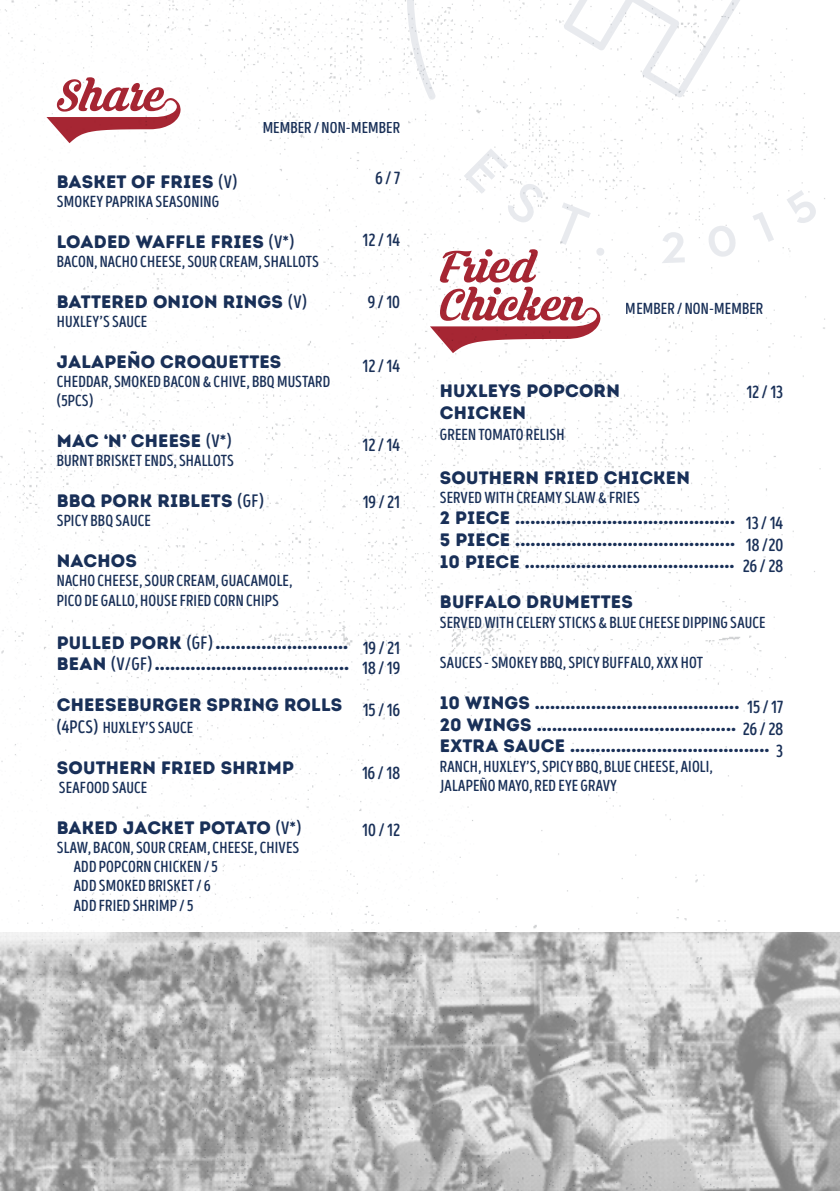
<style>
.page{position:relative;width:840px;height:1191px;background:#fff}
.page>*{position:absolute;margin:0;border:0;box-sizing:border-box;transform-origin:0 0}
.t1{font:60px "Krinkes Regular PERSONALUSE";color:#a62633}
.t2{font:18px/21.6px "Intro Rust Base";letter-spacing:.01em;color:#193058}
.t3{font:18px/22px "Intro Head B Base";color:#193058}
.t4{font:16px/19.2px "Intro Head B Base";letter-spacing:.01em;color:#193058}
.s1{font-family:"Intro Head B Base"}
.s2{font-size:18px}
</style>
<div class="page">
<img style="left:0;top:0;width:839px;height:933px">
<img style="left:0;top:933px;width:839px;height:258px">
<svg style="left:403px;top:0;width:33px;height:100px"></svg>
<svg style="left:463px;top:148px;width:79px;height:76px"></svg>
<svg style="left:560px;top:202px;width:30px;height:43px"></svg>
<svg style="left:595px;top:247px;width:9px;height:9px"></svg>
<svg style="left:661px;top:232px;width:23px;height:31px"></svg>
<svg style="left:706px;top:224px;width:30px;height:34px"></svg>
<svg style="left:752px;top:212px;width:21px;height:30px"></svg>
<svg style="left:786px;top:190px;width:30px;height:34px"></svg>
<svg style="left:563px;top:0;width:197px;height:98px"></svg>
<h1 class="t1" style="left:57px;top:55px;width:250px">Share2</h1>
<p class="t4" style="left:262px;top:119px;width:139px">MEMBER / NON-MEMBER</p>
<p class="t2" style="left:57px;top:171px;width:182px">BASKET OF FRIES <span class="s1">(V)</span></p>
<p class="t4" style="left:57px;top:192px;width:164px">SMOKEY PAPRIKA SEASONING</p>
<p class="t2" style="left:57px;top:231px;width:239px">LOADED WAFFLE FRIES <span class="s1">(V*)</span></p>
<p class="t4" style="left:57px;top:252px;width:263px">BACON, NACHO CHEESE, SOUR CREAM, SHALLOTS</p>
<p class="t2" style="left:57px;top:291px;width:251px">BATTERED ONION RINGS <span class="s1">(V)</span></p>
<p class="t4" style="left:57px;top:312px;width:92px">HUXLEY’S SAUCE</p>
<p class="t2" style="left:57px;top:351px;width:226px">JALAPEÑO CROQUETTES</p>
<p class="t4" style="left:57px;top:372px;width:275px">CHEDDAR, SMOKED BACON &amp; CHIVE, BBQ MUSTARD (5PCS)</p>
<p class="t2" style="left:57px;top:430px;width:176px">MAC ‘N’ CHEESE <span class="s1">(V*)</span></p>
<p class="t4" style="left:57px;top:451px;width:178px">BURNT BRISKET ENDS, SHALLOTS</p>
<p class="t2" style="left:57px;top:490px;width:208px">BBQ PORK RIBLETS <span class="s1">(GF)</span></p>
<p class="t4" style="left:57px;top:511px;width:96px">SPICY BBQ SAUCE</p>
<p class="t2" style="left:57px;top:550px;width:82px">NACHOS</p>
<p class="t4" style="left:57px;top:571px;width:237px">NACHO CHEESE, SOUR CREAM, GUACAMOLE,<br>PICO DE GALLO, HOUSE FRIED CORN CHIPS</p>
<p class="t2" style="left:57px;top:632px;width:294px">PULLED PORK <span class="s1">(GF)</span> ..........................<br>BEAN <span class="s1">(V/GF)</span> ......................................</p>
<p class="t2" style="left:57px;top:694px;width:287px">CHEESEBURGER SPRING ROLLS</p>
<p class="t4" style="left:57px;top:718px;width:138px"><span class="s2">(4PCS)</span> HUXLEY’S SAUCE</p>
<p class="t2" style="left:57px;top:757px;width:238px">SOUTHERN FRIED SHRIMP</p>
<p class="t4" style="left:59px;top:778px;width:90px">SEAFOOD SAUCE</p>
<p class="t2" style="left:57px;top:817px;width:246px">BAKED JACKET POTATO <span class="s1">(V*)</span></p>
<p class="t4" style="left:74px;top:838px;width:227px;text-indent:-17px">SLAW, BACON, SOUR CREAM, CHEESE, CHIVES<br>ADD POPCORN CHICKEN / 5<br>ADD SMOKED BRISKET / 6<br>ADD FRIED SHRIMP / 5</p>
<p class="t3" style="left:375px;top:167px;width:26px">6 / 7</p>
<p class="t3" style="left:362px;top:229px;width:39px">12 / 14</p>
<p class="t3" style="left:367px;top:291px;width:34px">9 / 10</p>
<p class="t3" style="left:362px;top:355px;width:39px">12 / 14</p>
<p class="t3" style="left:362px;top:434px;width:39px">12 / 14</p>
<p class="t3" style="left:362px;top:491px;width:39px">19 / 21</p>
<p class="t3" style="left:362px;top:638px;width:40px;line-height:20.4px">19 / 21<br>18 / 19</p>
<p class="t3" style="left:362px;top:699px;width:39px">15 / 16</p>
<p class="t3" style="left:362px;top:762px;width:40px">16 / 18</p>
<p class="t3" style="left:362px;top:819px;width:39px">10 / 12</p>
<h1 class="t1" style="left:439px;top:226px;width:97px">Fried</h1>
<h1 class="t1" style="left:439px;top:264px;width:323px">Chicken3</h1>
<p class="t4" style="left:625px;top:299px;width:139px">MEMBER / NON-MEMBER</p>
<p class="t2" style="left:439px;top:380px;width:181px">HUXLEYS POPCORN<br>CHICKEN</p>
<p class="t4" style="left:439px;top:425px;width:126px">GREEN TOMATO RELISH</p>
<p class="t2" style="left:439px;top:467px;width:251px">SOUTHERN FRIED CHICKEN</p>
<p class="t4" style="left:439px;top:488px;width:201px">SERVED WITH CREAMY SLAW &amp; FRIES</p>
<p class="t2" style="left:439px;top:507px;width:297px;text-align:justify">2 PIECE ...........................................<br>5 PIECE ...........................................<br>10 PIECE .........................................</p>
<p class="t2" style="left:439px;top:591px;width:194px">BUFFALO DRUMETTES</p>
<p class="t4" style="left:439px;top:613px;width:327px">SERVED WITH CELERY STICKS &amp; BLUE CHEESE DIPPING SAUCE</p>
<p class="t4" style="left:439px;top:653px;width:264px">SAUCES - SMOKEY BBQ, SPICY BUFFALO, XXX HOT</p>
<p class="t2" style="left:439px;top:692px;width:331px">10 WINGS ........................................<br>20 WINGS .......................................<br>EXTRA SAUCE .......................................</p>
<p class="t4" style="left:439px;top:757px;width:274px">RANCH, HUXLEY’S, SPICY BBQ, BLUE CHEESE, AIOLI,<br>JALAPEÑO MAYO, RED EYE GRAVY</p>
<p class="t3" style="left:746px;top:381px;width:38px">12 / 13</p>
<p class="t3" style="left:745px;top:512px;width:39px">13 / 14</p>
<p class="t3" style="left:742px;top:534px;width:42px;line-height:21.4px">18 /20<br>26 / 28</p>
<p class="t3" style="left:742px;top:696px;width:42px;text-align:right">15 / 17<br>26 / 28<br>3</p>
</div>
